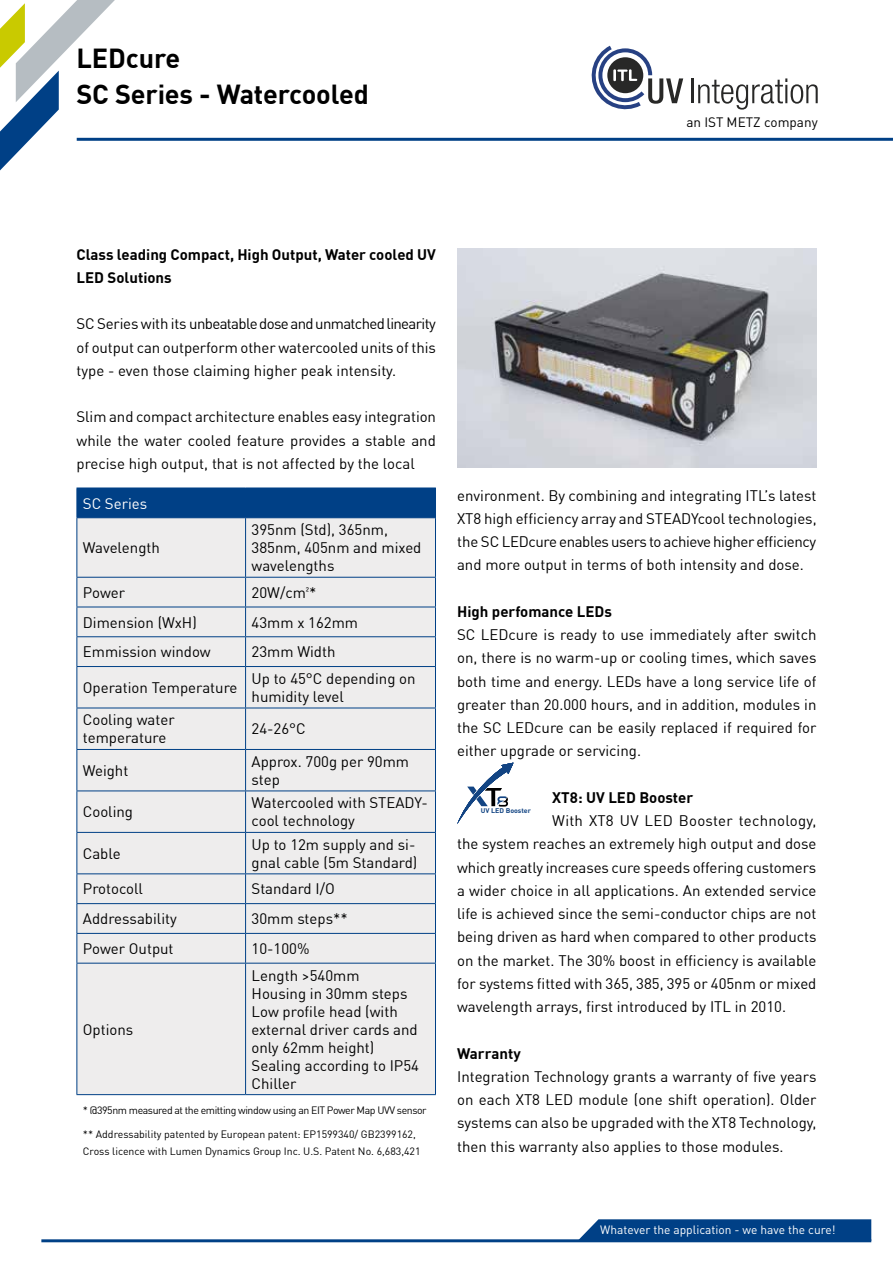
<style>
.page{position:relative;width:893px;height:1263px;background:#fff}
.page>*{position:absolute;margin:0;border:0;box-sizing:border-box;transform-origin:0 0}
.t1{font:700 27px/36px "DIN Offc Pro";letter-spacing:-.005em;color:#000}
.t2{font:15px/23.2px "DIN Offc Pro";color:#000}
.t3{font:700 15px/23.2px "DIN Offc Pro";color:#000}
.t4{font:15px "DIN Offc Pro";color:#fff}
.t5{font:13.5px "DIN Offc Pro";color:#000}
.t6{font:12px "DIN Offc Pro";color:#fff}
.t7{font:10.5px/16.5px "DIN Offc Pro";color:#000}
.t8{font:10.5px "DIN Offc Pro";letter-spacing:-.04em;color:#000}
.t9{font:700 6.75px "DIN Offc Pro";color:#124483;scale:1.05 1}
</style>
<div class="page">
<svg style="left:0;top:0;width:127px;height:171px"></svg>
<hr style="left:77px;top:138px;width:816px;height:3px;background:#004086">
<svg style="left:592px;top:46px;width:91px;height:64px"></svg>
<hr style="left:692px;top:78px;width:2px;height:25px;background:#282827">
<svg style="left:698px;top:78px;width:120px;height:32px"></svg>
<svg style="left:579px;top:1219px;width:292px;height:20px;background:#0c498b"></svg>
<hr style="left:41px;top:1239px;width:830px;height:3px;background:#004086">
<svg style="left:457px;top:762px;width:57px;height:62px"></svg>
<img style="left:457px;top:248px;width:359px;height:220px">
<div style="left:77px;top:488px;width:358px;height:30px;background:#004086"></div>
<div style="left:77px;top:518px;width:358px;height:576px;background:#eeeded"></div>
<hr style="left:76px;top:518px;width:1px;height:59px;background:#004086">
<hr style="left:245px;top:518px;width:1px;height:59px;background:#004086">
<hr style="left:435px;top:518px;width:1px;height:59px;background:#004086">
<hr style="left:76px;top:577px;width:170px;height:1px;background:#004086">
<hr style="left:246px;top:577px;width:190px;height:1px;background:#004086">
<hr style="left:76px;top:607px;width:170px;height:1px;background:#004086">
<hr style="left:246px;top:607px;width:190px;height:1px;background:#004086">
<hr style="left:76px;top:636px;width:170px;height:1px;background:#004086">
<svg style="left:76px;top:578px;width:1px;height:88px"></svg>
<hr style="left:246px;top:636px;width:190px;height:1px;background:#004086">
<svg style="left:245px;top:578px;width:1px;height:88px"></svg>
<svg style="left:435px;top:578px;width:1px;height:88px"></svg>
<hr style="left:76px;top:666px;width:170px;height:1px;background:#004086">
<hr style="left:76px;top:667px;width:1px;height:41px;background:#004086">
<hr style="left:246px;top:666px;width:190px;height:1px;background:#004086">
<hr style="left:245px;top:667px;width:1px;height:41px;background:#004086">
<hr style="left:435px;top:667px;width:1px;height:41px;background:#004086">
<hr style="left:76px;top:708px;width:170px;height:1px;background:#004086">
<hr style="left:76px;top:708px;width:1px;height:41px;background:#004086">
<hr style="left:246px;top:708px;width:190px;height:1px;background:#004086">
<hr style="left:245px;top:708px;width:1px;height:41px;background:#004086">
<hr style="left:435px;top:708px;width:1px;height:41px;background:#004086">
<hr style="left:76px;top:749px;width:170px;height:1px;background:#004086">
<hr style="left:76px;top:750px;width:1px;height:40px;background:#004086">
<hr style="left:246px;top:749px;width:190px;height:1px;background:#004086">
<hr style="left:245px;top:750px;width:1px;height:40px;background:#004086">
<hr style="left:435px;top:750px;width:1px;height:40px;background:#004086">
<hr style="left:76px;top:790px;width:170px;height:1px;background:#004086">
<hr style="left:76px;top:791px;width:1px;height:41px;background:#004086">
<hr style="left:246px;top:790px;width:190px;height:1px;background:#004086">
<hr style="left:245px;top:791px;width:1px;height:41px;background:#004086">
<hr style="left:435px;top:791px;width:1px;height:41px;background:#004086">
<hr style="left:76px;top:832px;width:170px;height:1px;background:#004086">
<hr style="left:76px;top:833px;width:1px;height:40px;background:#004086">
<hr style="left:246px;top:832px;width:190px;height:1px;background:#004086">
<hr style="left:245px;top:833px;width:1px;height:40px;background:#004086">
<hr style="left:435px;top:833px;width:1px;height:40px;background:#004086">
<hr style="left:76px;top:873px;width:170px;height:1px;background:#004086">
<hr style="left:246px;top:873px;width:190px;height:1px;background:#004086">
<hr style="left:76px;top:903px;width:170px;height:1px;background:#004086">
<hr style="left:246px;top:903px;width:190px;height:1px;background:#004086">
<svg style="left:76px;top:874px;width:1px;height:89px"></svg>
<svg style="left:245px;top:874px;width:1px;height:89px"></svg>
<svg style="left:435px;top:874px;width:1px;height:89px"></svg>
<hr style="left:76px;top:933px;width:170px;height:1px;background:#004086">
<hr style="left:246px;top:933px;width:190px;height:1px;background:#004086">
<hr style="left:76px;top:963px;width:170px;height:1px;background:#004086">
<hr style="left:76px;top:963px;width:1px;height:131px;background:#004086">
<hr style="left:246px;top:963px;width:190px;height:1px;background:#004086">
<hr style="left:245px;top:963px;width:1px;height:131px;background:#004086">
<hr style="left:435px;top:963px;width:1px;height:131px;background:#004086">
<hr style="left:76px;top:1094px;width:170px;height:1px;background:#004086">
<hr style="left:246px;top:1094px;width:190px;height:1px;background:#004086">
<svg style="left:76px;top:488px;width:1px;height:29px"></svg>
<svg style="left:435px;top:488px;width:1px;height:29px"></svg>
<hr style="left:76px;top:517px;width:170px;height:1px;background:#004086">
<hr style="left:246px;top:517px;width:190px;height:1px;background:#004086">
<h1 class="t1" style="left:76px;top:39px;width:294px">LEDcure<br>SC Series - Watercooled</h1>
<p class="t5" style="left:686px;top:112px;width:133px">an IST METZ company</p>
<p class="t3" style="left:76px;top:242px;width:361px">Class leading Compact, High Output, Water cooled UV<br>LED Solutions</p>
<p class="t2" style="left:76px;top:311px;width:361px;text-align:justify">SC Series with its unbeatable dose and unmatched linearity of output can outperform other watercooled units of this type - even those claiming higher peak intensity.</p>
<p class="t2" style="left:76px;top:404px;width:361px;text-align:justify">Slim and compact architecture enables easy integration while the water cooled feature provides a stable and precise high output, that is not affected by the local</p>
<p class="t4" style="left:83px;top:492px;width:66px">SC Series</p>
<p class="t2" style="left:83px;top:535px;width:79px">Wavelength</p>
<p class="t2" style="left:252px;top:520px;width:171px;line-height:18px">395nm (Std), 365nm,<br>385nm, 405nm and mixed wavelengths</p>
<p class="t2" style="left:83px;top:580px;width:44px">Power</p>
<p class="t2" style="left:252px;top:580px;width:67px">20W/cm²*</p>
<p class="t2" style="left:83px;top:610px;width:115px">Dimension (WxH)</p>
<p class="t2" style="left:252px;top:610px;width:108px">43mm x 162mm</p>
<p class="t2" style="left:83px;top:639px;width:129px">Emmission window</p>
<p class="t2" style="left:252px;top:639px;width:85px">23mm Width</p>
<p class="t2" style="left:83px;top:675px;width:156px">Operation Temperature</p>
<p class="t2" style="left:252px;top:669px;width:166px;line-height:18px">Up to 45°C depending on humidity level</p>
<p class="t2" style="left:83px;top:710px;width:93px;line-height:18px">Cooling water temperature</p>
<p class="t2" style="left:252px;top:716px;width:56px">24-26°C</p>
<p class="t2" style="left:83px;top:758px;width:47px">Weight</p>
<p class="t2" style="left:252px;top:751px;width:159px;line-height:18px">Approx. 700g per 90mm step</p>
<p class="t2" style="left:83px;top:799px;width:52px">Cooling</p>
<p class="t2" style="left:252px;top:793px;width:178px;line-height:18px">Watercooled with STEADY&shy;cool technology</p>
<p class="t2" style="left:83px;top:841px;width:39px">Cable</p>
<p class="t2" style="left:252px;top:834px;width:167px;line-height:18px">Up to 12m supply and si&shy;gnal cable (5m Standard)</p>
<p class="t2" style="left:83px;top:876px;width:62px">Protocoll</p>
<p class="t2" style="left:252px;top:876px;width:85px">Standard I/O</p>
<p class="t2" style="left:83px;top:906px;width:95px">Addressability</p>
<p class="t2" style="left:252px;top:906px;width:98px">30mm steps**</p>
<p class="t2" style="left:83px;top:936px;width:92px">Power Output</p>
<p class="t2" style="left:252px;top:936px;width:60px">10-100%</p>
<p class="t2" style="left:252px;top:965px;width:169px;line-height:18px">Length &gt;540mm<br>Housing in 30mm steps<br>Low profile head (with external driver cards and only 62mm height)<br>Sealing according to IP54<br>Chiller</p>
<p class="t8" style="left:83px;top:1102px;width:345px">* @395nm measured at the emitting window using an EIT Power Map UVV sensor</p>
<p class="t7" style="left:83px;top:1126px;width:339px">** Addressability patented by European patent: EP1599340/ GB2399162,<br>Cross licence with Lumen Dynamics Group Inc. U.S. Patent No. 6,683,421</p>
<p class="t2" style="left:83px;top:1016px;width:52px">Options</p>
<p class="t2" style="left:457px;top:482px;width:361px;text-align:justify">environment. By combining and integrating ITL’s latest XT8 high efficiency array and STEADYcool technologies, the SC LEDcure enables users to achieve higher efficiency and more output in terms of both intensity and dose.</p>
<p class="t3" style="left:457px;top:599px;width:156px">High perfomance LEDs</p>
<p class="t2" style="left:457px;top:622px;width:361px;text-align:justify">SC LEDcure is ready to use immediately after switch on, there is no warm-up or cooling times, which saves both time and energy. LEDs have a long service life of greater than 20.000 hours, and in addition, modules in the SC LEDcure can be easily replaced if required for either upgrade or servicing.</p>
<p class="t3" style="left:552px;top:785px;width:142px">XT8: UV LED Booster</p>
<p class="t2" style="left:457px;top:808px;width:361px;text-align:justify;text-indent:95px">With XT8 UV LED Booster technology, the system reaches an extremely high output and dose which greatly increases cure speeds offering customers a wider choice in all applications. An extended service life is achieved since the semi-conductor chips are not being driven as hard when compared to other products on the market. The 30% boost in efficiency is available for systems fitted with 365, 385, 395 or 405nm or mixed wavelength arrays, first introduced by ITL in 2010.</p>
<p class="t3" style="left:457px;top:1040px;width:65px">Warranty</p>
<p class="t2" style="left:457px;top:1064px;width:361px;text-align:justify">Integration Technology grants a warranty of five years on each XT8 LED module (one shift operation). Older systems can also be upgraded with the XT8 Technology, then this warranty also applies to those modules.</p>
<p class="t9" style="left:481px;top:805px;width:49px">UV LED Booster</p>
<p class="t6" style="left:600px;top:1220px;width:237px">Whatever the application - we have the cure!</p>
</div>
